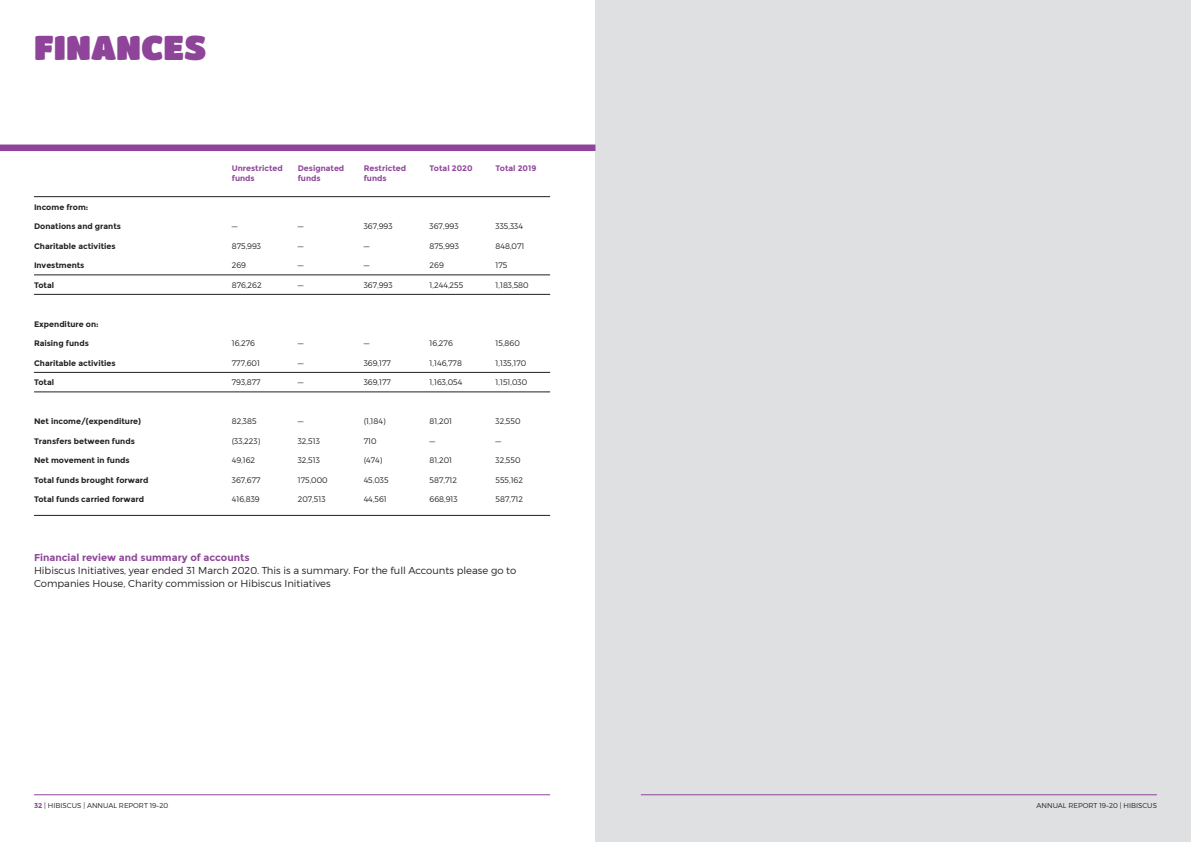
<style>
.page{position:relative;width:1191px;height:842px;background:#fff}
.page>*{position:absolute;margin:0;border:0;box-sizing:border-box;transform-origin:0 0}
.t1{font:34px "Titan One";color:#8e4599}
.Body{font:300 10px/13px "Montserrat";color:#231f20}
.Body-2{font:300 8px "Montserrat";color:#231f20}
.Body-3{font:700 8px "Montserrat";color:#231f20}
.Body-4{font:700 8px/10px "Montserrat";color:#8e4599}
.Body-5{font:300 7px "Montserrat";color:#231f20}
.s1{font-weight:700;color:#8e4599}
</style>
<div class="page">
<hr style="left:34px;top:795px;width:516px;height:1px;background:#8e4599">
<div style="left:595px;top:0;width:596px;height:842px;background:#dfe0e2"></div>
<hr style="left:34px;top:196px;width:516px;height:1px;background:#231f20">
<hr style="left:34px;top:275px;width:516px;height:1px;background:#231f20">
<hr style="left:34px;top:294px;width:516px;height:1px;background:#231f20">
<hr style="left:34px;top:372px;width:516px;height:1px;background:#231f20">
<hr style="left:34px;top:392px;width:516px;height:1px;background:#231f20">
<hr style="left:34px;top:515px;width:516px;height:1px;background:#231f20">
<div style="left:0;top:145px;width:595px;height:6px;background:#8e4599"></div>
<hr style="left:641px;top:795px;width:516px;height:1px;background:#8e4599">
<p class="t1" style="left:34px;top:27px;width:174px">FINANCES</p>
<p class="Body-3" style="left:34px;top:202px;width:56px">Income from:</p>
<p class="Body-3" style="left:34px;top:221px;width:88px">Donations and grants</p>
<p class="Body-3" style="left:34px;top:241px;width:83px">Charitable activities</p>
<p class="Body-3" style="left:34px;top:260px;width:52px">Investments</p>
<p class="Body-3" style="left:34px;top:280px;width:22px">Total</p>
<p class="Body-3" style="left:34px;top:319px;width:66px">Expenditure on:</p>
<p class="Body-3" style="left:34px;top:338px;width:56px">Raising funds</p>
<p class="Body-3" style="left:34px;top:358px;width:83px">Charitable activities</p>
<p class="Body-3" style="left:34px;top:377px;width:22px">Total</p>
<p class="Body-3" style="left:34px;top:416px;width:108px">Net income/(expenditure)</p>
<p class="Body-3" style="left:34px;top:436px;width:102px">Transfers between funds</p>
<p class="Body-3" style="left:34px;top:455px;width:97px">Net movement in funds</p>
<p class="Body-3" style="left:34px;top:475px;width:116px">Total funds brought forward</p>
<p class="Body-3" style="left:34px;top:494px;width:112px">Total funds carried forward</p>
<p class="Body-4" style="left:232px;top:163px;width:53px">Unrestricted funds</p>
<p class="Body-4" style="left:298px;top:163px;width:48px">Designated funds</p>
<p class="Body-4" style="left:364px;top:163px;width:44px">Restricted funds</p>
<p class="Body-4" style="left:429px;top:163px;width:44px">Total 2020</p>
<p class="Body-4" style="left:495px;top:163px;width:42px">Total 2019</p>
<p class="Body-2" style="left:232px;top:221px;width:7px">—</p>
<p class="Body-2" style="left:232px;top:241px;width:31px">875,993</p>
<p class="Body-2" style="left:232px;top:260px;width:16px">269</p>
<p class="Body-2" style="left:232px;top:280px;width:31px">876,262</p>
<p class="Body-2" style="left:232px;top:338px;width:25px">16,276</p>
<p class="Body-2" style="left:232px;top:358px;width:30px">777,601</p>
<p class="Body-2" style="left:232px;top:377px;width:30px">793,877</p>
<p class="Body-2" style="left:232px;top:416px;width:26px">82,385</p>
<p class="Body-2" style="left:232px;top:436px;width:30px">(33,223)</p>
<p class="Body-2" style="left:232px;top:455px;width:25px">49,162</p>
<p class="Body-2" style="left:232px;top:475px;width:30px">367,677</p>
<p class="Body-2" style="left:232px;top:494px;width:29px">416,839</p>
<p class="Body-2" style="left:298px;top:221px;width:7px">—</p>
<p class="Body-2" style="left:298px;top:241px;width:7px">—</p>
<p class="Body-2" style="left:298px;top:260px;width:7px">—</p>
<p class="Body-2" style="left:298px;top:280px;width:7px">—</p>
<p class="Body-2" style="left:298px;top:338px;width:7px">—</p>
<p class="Body-2" style="left:298px;top:358px;width:7px">—</p>
<p class="Body-2" style="left:298px;top:377px;width:7px">—</p>
<p class="Body-2" style="left:298px;top:416px;width:7px">—</p>
<p class="Body-2" style="left:298px;top:436px;width:24px">32,513</p>
<p class="Body-2" style="left:298px;top:455px;width:24px">32,513</p>
<p class="Body-2" style="left:298px;top:475px;width:31px">175,000</p>
<p class="Body-2" style="left:298px;top:494px;width:29px">207,513</p>
<p class="Body-2" style="left:364px;top:221px;width:30px">367,993</p>
<p class="Body-2" style="left:364px;top:241px;width:7px">—</p>
<p class="Body-2" style="left:364px;top:260px;width:7px">—</p>
<p class="Body-2" style="left:364px;top:280px;width:30px">367,993</p>
<p class="Body-2" style="left:364px;top:338px;width:7px">—</p>
<p class="Body-2" style="left:364px;top:358px;width:29px">369,177</p>
<p class="Body-2" style="left:364px;top:377px;width:29px">369,177</p>
<p class="Body-2" style="left:364px;top:416px;width:24px">(1,184)</p>
<p class="Body-2" style="left:364px;top:436px;width:14px">710</p>
<p class="Body-2" style="left:364px;top:455px;width:20px">(474)</p>
<p class="Body-2" style="left:364px;top:475px;width:26px">45,035</p>
<p class="Body-2" style="left:364px;top:494px;width:25px">44,561</p>
<p class="Body-2" style="left:429px;top:221px;width:30px">367,993</p>
<p class="Body-2" style="left:429px;top:241px;width:31px">875,993</p>
<p class="Body-2" style="left:429px;top:260px;width:16px">269</p>
<p class="Body-2" style="left:429px;top:280px;width:35px">1,244,255</p>
<p class="Body-2" style="left:429px;top:338px;width:25px">16,276</p>
<p class="Body-2" style="left:429px;top:358px;width:34px">1,146,778</p>
<p class="Body-2" style="left:429px;top:377px;width:34px">1,163,054</p>
<p class="Body-2" style="left:429px;top:416px;width:24px">81,201</p>
<p class="Body-2" style="left:429px;top:436px;width:7px">—</p>
<p class="Body-2" style="left:429px;top:455px;width:24px">81,201</p>
<p class="Body-2" style="left:429px;top:475px;width:29px">587,712</p>
<p class="Body-2" style="left:429px;top:494px;width:30px">668,913</p>
<p class="Body-2" style="left:495px;top:221px;width:29px">335,334</p>
<p class="Body-2" style="left:495px;top:241px;width:30px">848,071</p>
<p class="Body-2" style="left:495px;top:260px;width:13px">175</p>
<p class="Body-2" style="left:495px;top:280px;width:35px">1,183,580</p>
<p class="Body-2" style="left:495px;top:338px;width:26px">15,860</p>
<p class="Body-2" style="left:495px;top:358px;width:32px">1,135,170</p>
<p class="Body-2" style="left:495px;top:377px;width:33px">1,151,030</p>
<p class="Body-2" style="left:495px;top:416px;width:26px">32,550</p>
<p class="Body-2" style="left:495px;top:436px;width:7px">—</p>
<p class="Body-2" style="left:495px;top:455px;width:26px">32,550</p>
<p class="Body-2" style="left:495px;top:475px;width:29px">555,162</p>
<p class="Body-2" style="left:495px;top:494px;width:29px">587,712</p>
<p class="Body" style="left:34px;top:550px;width:484px"><span class="s1">Financial review and summary of accounts<br></span>Hibiscus Initiatives, year ended 31 March 2020. This is a summary. For the full Accounts please go to<br>Companies House, Charity commission or Hibiscus Initiatives</p>
<p class="Body-5" style="left:34px;top:801px;width:136px"><span class="s1">32</span> | HIBISCUS | ANNUAL REPORT 19–20</p>
<p class="Body-5" style="left:1036px;top:801px;width:122px">ANNUAL REPORT 19–20 | HIBISCUS</p>
</div>
